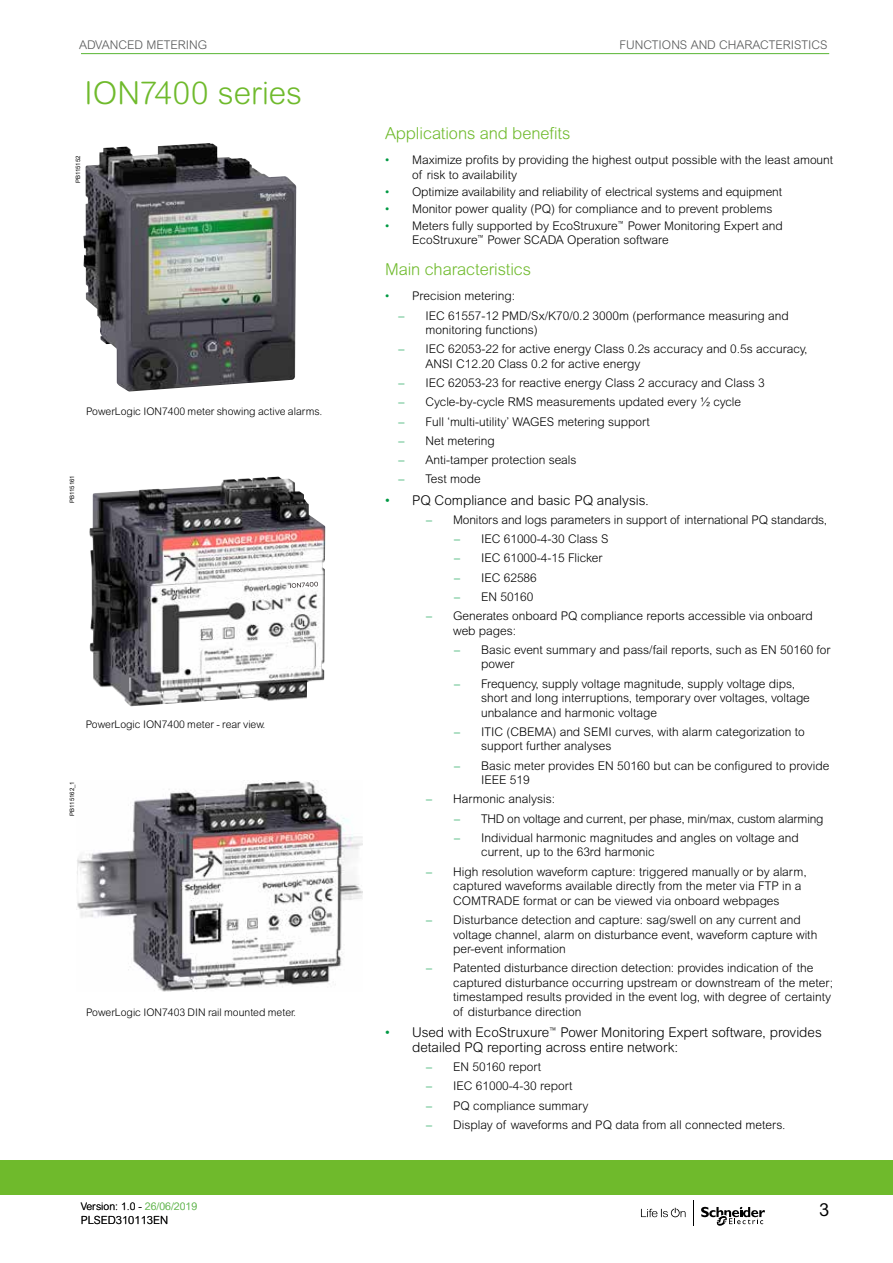
<style>
.page{position:relative;width:893px;height:1263px;background:#fff}
.page>*{position:absolute;margin:0;border:0;box-sizing:border-box;transform-origin:0 0}
.t1{font:300 31.5px "Arial Rounded MT Std";color:#6fba2c}
.t2{font:18px "Arial Rounded MT Std";color:#000}
.t3{font:300 16.5px "Arial Rounded MT Std";letter-spacing:-.005em;color:#6fba2c}
.t4{font:300 13.5px/14.5px "Arial Rounded MT Std";color:#000}
.t5{font:300 12px/14.5px "Arial Rounded MT Std";color:#000}
.t6{font:300 12px "Arial Rounded MT Std";letter-spacing:-.02em;color:#000}
.t7{font:300 12px "Arial Rounded MT Std";color:#555757}
.t8{font:300 11.25px "Arial Rounded MT Std";color:#000}
.t9{font:300 10.5px "Arial Rounded MT Std";color:#000}
.t10{font:6px "Arial";color:#000}
.s1{color:#74be63}
.s2{color:#094}
</style>
<div class="page">
<img style="left:89px;top:476px;width:236px;height:230px">
<img style="left:290px;top:582px;width:28px;height:6px">
<img style="left:83px;top:143px;width:213px;height:248px">
<img style="left:77px;top:781px;width:286px;height:211px">
<hr style="left:81px;top:53px;width:748px;height:1px;background:#59b533">
<div style="left:0;top:1161px;width:893px;height:34px;background:#6fba2c"></div>
<svg style="left:641px;top:1208px;width:45px;height:9px"></svg>
<svg style="left:701px;top:1207px;width:64px;height:19px"></svg>
<svg style="left:693px;top:1200px;width:1px;height:26px"></svg>
<p class="t7" style="left:79px;top:37px;width:130px">ADVANCED METERING</p>
<p class="t7" style="left:619px;top:37px;width:210px">FUNCTIONS AND CHARACTERISTICS</p>
<h1 class="t1" style="left:84px;top:75px;width:219px">ION7400 series</h1>
<p class="t10" style="left:74px;top:183px;width:29px;rotate:-90deg">PB115152</p>
<p class="t9" style="left:86px;top:405px;width:238px">PowerLogic ION7400 meter showing active alarms.</p>
<p class="t10" style="left:68px;top:503px;width:29px;rotate:-90deg">PB115161</p>
<p class="t9" style="left:86px;top:718px;width:181px">PowerLogic ION7400 meter - rear view.</p>
<p class="t10" style="left:68px;top:815px;width:36px;rotate:-90deg">PB115162_1</p>
<p class="t9" style="left:86px;top:1006px;width:211px">PowerLogic ION7403 DIN rail mounted meter.</p>
<p class="t9" style="left:81px;top:1200px;width:118px">Version: 1.0 - <span class="s1">26/06/2019</span></p>
<p class="t8" style="left:81px;top:1213px;width:89px">PLSED310113EN</p>
<h3 class="t3" style="left:385px;top:124px;width:187px">Applications and benefits</h3>
<p class="t5" style="left:412px;top:153px;width:423px;text-indent:-27px"><span class="s2">•</span> Maximize profits by providing the highest output possible with the least amount of risk to availability</p>
<p class="t5" style="left:385px;top:184px;width:398px"><span class="s2">•</span> Optimize availability and reliability of electrical systems and equipment</p>
<p class="t5" style="left:385px;top:201px;width:389px"><span class="s2">•</span> Monitor power quality (PQ) for compliance and to prevent problems</p>
<p class="t5" style="left:412px;top:218px;width:372px;text-indent:-27px"><span class="s2">•</span> Meters fully supported by EcoStruxure<sup>™</sup> Power Monitoring Expert and<br>EcoStruxure<sup>™</sup> Power SCADA Operation software</p>
<h3 class="t3" style="left:385px;top:260px;width:148px">Main characteristics</h3>
<p class="t5" style="left:385px;top:289px;width:132px"><span class="s2">•</span> Precision metering:</p>
<p class="t5" style="left:426px;top:308px;width:365px;text-indent:-27px"><span class="s2">–</span> IEC 61557-12 PMD/Sx/K70/0.2 3000m (performance measuring and monitoring functions)</p>
<p class="t5" style="left:426px;top:342px;width:383px;text-indent:-27px"><span class="s2">–</span> IEC 62053-22 for active energy Class 0.2s accuracy and 0.5s accuracy,<br>ANSI C12.20 Class 0.2 for active energy</p>
<p class="t5" style="left:399px;top:376px;width:368px"><span class="s2">–</span> IEC 62053-23 for reactive energy Class 2 accuracy and Class 3</p>
<p class="t5" style="left:399px;top:395px;width:344px"><span class="s2">–</span> Cycle-by-cycle RMS measurements updated every ½ cycle</p>
<p class="t5" style="left:399px;top:414px;width:253px"><span class="s2">–</span> Full ‘multi-utility’ WAGES metering support</p>
<p class="t5" style="left:399px;top:433px;width:98px"><span class="s2">–</span> Net metering</p>
<p class="t5" style="left:399px;top:453px;width:179px"><span class="s2">–</span> Anti-tamper protection seals</p>
<p class="t5" style="left:399px;top:472px;width:84px"><span class="s2">–</span> Test mode</p>
<p class="t4" style="left:385px;top:493px;width:265px"><span class="s2">•</span> PQ Compliance and basic PQ analysis.</p>
<p class="t5" style="left:426px;top:512px;width:403px"><span class="s2">–</span> Monitors and logs parameters in support of international PQ standards,</p>
<p class="t5" style="left:454px;top:532px;width:156px"><span class="s2">–</span> IEC 61000-4-30 Class S</p>
<p class="t5" style="left:454px;top:551px;width:150px"><span class="s2">–</span> IEC 61000-4-15 Flicker</p>
<p class="t5" style="left:454px;top:570px;width:84px"><span class="s2">–</span> IEC 62586</p>
<p class="t5" style="left:454px;top:589px;width:81px"><span class="s2">–</span> EN 50160</p>
<p class="t5" style="left:453px;top:608px;width:361px;text-indent:-27px"><span class="s2">–</span> Generates onboard PQ compliance reports accessible via onboard web pages:</p>
<p class="t5" style="left:481px;top:642px;width:351px;text-indent:-27px"><span class="s2">–</span> Basic event summary and pass/fail reports, such as EN 50160 for power</p>
<p class="t5" style="left:481px;top:676px;width:330px;text-indent:-27px"><span class="s2">–</span> Frequency, supply voltage magnitude, supply voltage dips, short and long interruptions, temporary over voltages, voltage unbalance and harmonic voltage</p>
<p class="t5" style="left:481px;top:724px;width:325px;text-indent:-27px"><span class="s2">–</span> ITIC (CBEMA) and SEMI curves, with alarm categorization to support further analyses</p>
<p class="t5" style="left:481px;top:758px;width:350px;text-indent:-27px"><span class="s2">–</span> Basic meter provides EN 50160 but can be configured to provide<br>IEEE 519</p>
<p class="t5" style="left:426px;top:792px;width:131px"><span class="s2">–</span> Harmonic analysis:</p>
<p class="t6" style="left:454px;top:811px;width:371px"><span class="s2">–</span> THD on voltage and current, per phase, min/max, custom alarming</p>
<p class="t5" style="left:481px;top:830px;width:319px;text-indent:-27px"><span class="s2">–</span> Individual harmonic magnitudes and angles on voltage and current, up to the 63rd harmonic</p>
<p class="t5" style="left:453px;top:864px;width:355px;text-indent:-27px"><span class="s2">–</span> High resolution waveform capture: triggered manually or by alarm, captured waveforms available directly from the meter via FTP in a<br>COMTRADE format or can be viewed via onboard webpages</p>
<p class="t5" style="left:453px;top:912px;width:366px;text-indent:-27px"><span class="s2">–</span> Disturbance detection and capture: sag/swell on any current and voltage channel, alarm on disturbance event, waveform capture with per-event information</p>
<p class="t5" style="left:453px;top:961px;width:381px;text-indent:-27px"><span class="s2">–</span> Patented disturbance direction detection: provides indication of the captured disturbance occurring upstream or downstream of the meter; timestamped results provided in the event log, with degree of certainty of disturbance direction</p>
<p class="t4" style="left:412px;top:1025px;width:411px;text-indent:-27px"><span class="s2">•</span> Used with EcoStruxure<sup>™</sup> Power Monitoring Expert software, provides detailed PQ reporting across entire network:</p>
<p class="t5" style="left:426px;top:1060px;width:117px"><span class="s2">–</span> EN 50160 report</p>
<p class="t5" style="left:426px;top:1079px;width:148px"><span class="s2">–</span> IEC 61000-4-30 report</p>
<p class="t5" style="left:426px;top:1098px;width:164px"><span class="s2">–</span> PQ compliance summary</p>
<p class="t5" style="left:426px;top:1117px;width:361px"><span class="s2">–</span> Display of waveforms and PQ data from all connected meters.</p>
<h2 class="t2" style="left:819px;top:1199px;width:12px">3</h2>
</div>
